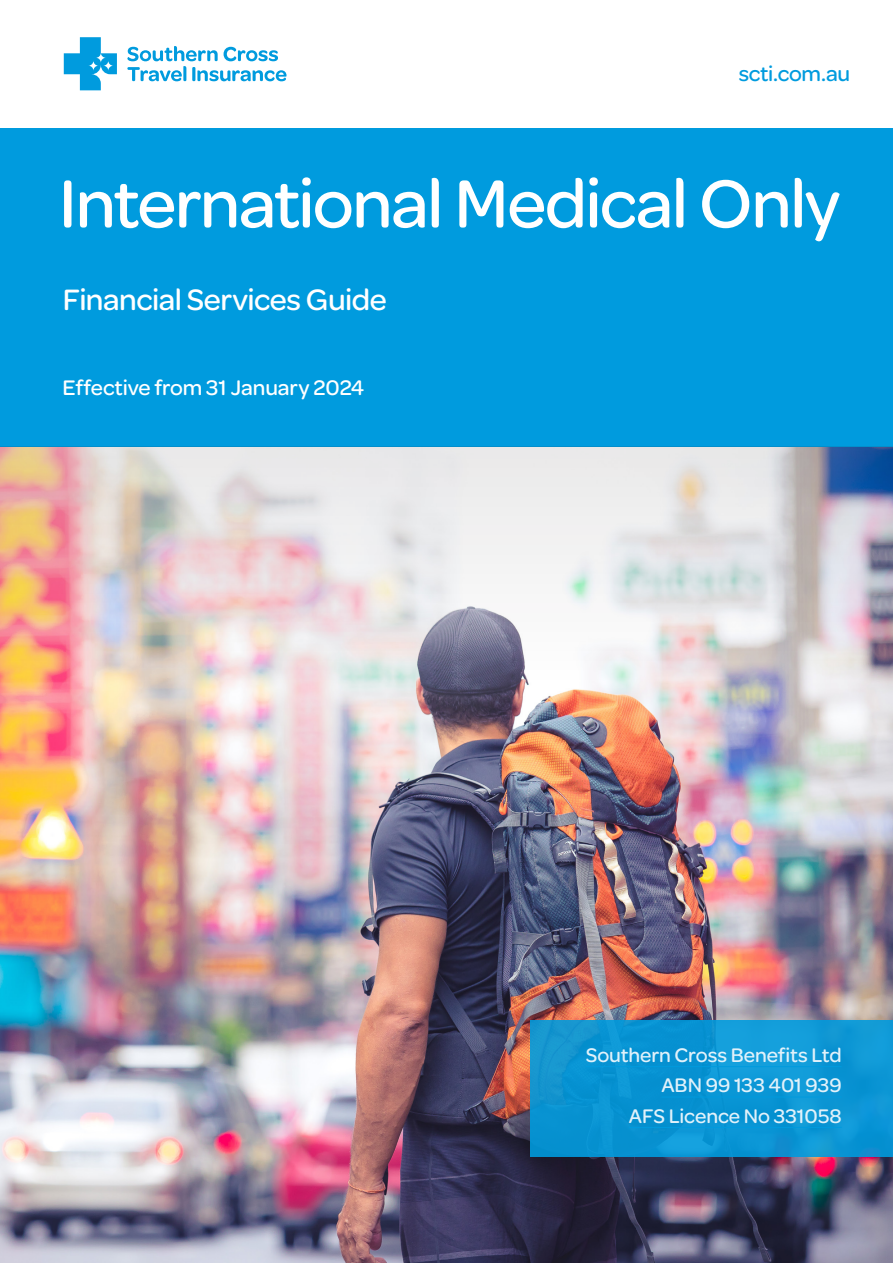
<style>
.page{position:relative;width:893px;height:1263px;background:#fff}
.page>*{position:absolute;margin:0;border:0;box-sizing:border-box;transform-origin:0 0}
.t1{font:500 72px "Omnes";letter-spacing:-.025em;color:#fff}
.t2{font:500 31.5px "Omnes";letter-spacing:-.015em;color:#fff}
.t3{font:500 22.5px "Omnes";color:#fff}
.t4{font:500 22.5px "Omnes";letter-spacing:-.01em;color:#009bde}
.t5{font:500 21px/30.5px "Omnes";color:#e1f1fa;text-align:right}
</style>
<div class="page">
<img style="left:0;top:688px;width:893px;height:575px">
<div style="left:0;top:128px;width:893px;height:318px;background:#009bde"></div>
<img style="left:0;top:446px;width:893px;height:242px">
<div style="left:530px;top:1020px;width:363px;height:137px;background:#0a95d3"></div>
<hr style="left:586px;top:1066px;width:256px;height:1px;background:#009bde">
<hr style="left:661px;top:1097px;width:181px;height:1px;background:#009bde">
<hr style="left:629px;top:1127px;width:213px;height:1px;background:#009bde">
<svg style="left:64px;top:37px;width:53px;height:53px"></svg>
<svg style="left:127px;top:46px;width:159px;height:35px"></svg>
<p class="t4" style="left:739px;top:59px;width:113px">scti.com.au</p>
<h1 class="t1" style="left:58px;top:154px;width:783px">International Medical Only</h1>
<h2 class="t2" style="left:63px;top:278px;width:326px">Financial Services Guide</h2>
<p class="t3" style="left:63px;top:373px;width:303px">Effective from 31 January 2024</p>
<p class="t5" style="left:586px;top:1038px;width:258px">Southern Cross Benefits Ltd<br>ABN 99 133 401 939<br>AFS Licence No 331058</p>
</div>
